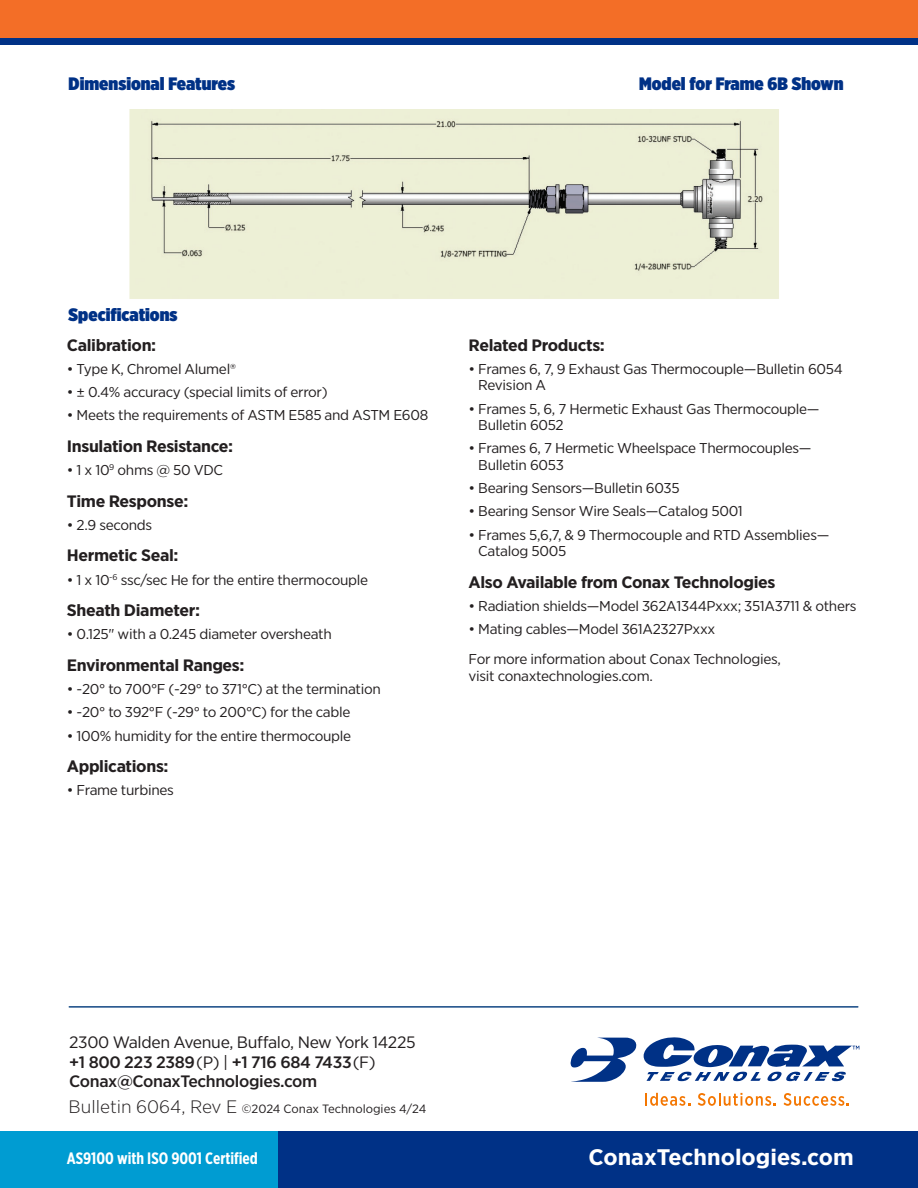
<style>
.page{position:relative;width:918px;height:1188px;background:#fff}
.page>*{position:absolute;margin:0;border:0;box-sizing:border-box;transform-origin:0 0}
.t1{font:700 22.5px "Gotham Narrow";color:#fff;scale:1.1 1}
.t2{font:900 18px "Gotham X Narrow";color:#003186;scale:1.1 1}
.t3{font:700 16.5px "Gotham Narrow";letter-spacing:-.02em;color:#231f20;scale:1.1 1}
.t4{font:500 16.5px/19.8px "Gotham Narrow";letter-spacing:-.02em;color:#231f20;scale:1.1 1}
.t5{font:700 16.5px "Gotham X Narrow";color:#fff}
.t6{font:14.25px/16.5px "Gotham Narrow";letter-spacing:-.02em;color:#231f20;scale:1.1 1}
.t7{font:12px "Gotham Narrow";color:#231f20;scale:1.1 1}
.s1{font-weight:400}
.s2{font-weight:300;font-size:18px}
</style>
<div class="page">
<img style="left:129px;top:109px;width:650px;height:190px">
<div style="left:0;top:1132px;width:918px;height:56px;background:#003186"></div>
<div style="left:0;top:1132px;width:278px;height:56px;background:#009cd2"></div>
<hr style="left:69px;top:1006px;width:789px;height:2px;background:#114683">
<div style="left:0;top:0;width:918px;height:45px;background:#f36e27"></div>
<div style="left:0;top:38px;width:918px;height:7px;background:#003186"></div>
<svg style="left:571px;top:1038px;width:66px;height:44px"></svg>
<svg style="left:644px;top:1037px;width:215px;height:44px"></svg>
<svg style="left:645px;top:1093px;width:45px;height:13px"></svg>
<svg style="left:698px;top:1093px;width:78px;height:13px"></svg>
<svg style="left:784px;top:1093px;width:65px;height:13px"></svg>
<p class="t2" style="left:69px;top:72px;width:153px">Dimensional Features</p>
<p class="t2" style="left:639px;top:72px;width:187px">Model for Frame 6B Shown</p>
<p class="t2" style="left:69px;top:303px;width:101px">Specifications</p>
<p class="t3" style="left:67px;top:334px;width:83px">Calibration:</p>
<p class="t6" style="left:67px;top:360px;width:155px">• Type K, Chromel Alumel®</p>
<p class="t6" style="left:67px;top:384px;width:239px">• ± 0.4% accuracy (special limits of error)</p>
<p class="t6" style="left:67px;top:407px;width:330px">• Meets the requirements of ASTM E585 and ASTM E608</p>
<p class="t3" style="left:67px;top:436px;width:153px">Insulation Resistance:</p>
<p class="t6" style="left:67px;top:462px;width:144px">• 1 x 10<sup>9</sup> ohms @ 50 VDC</p>
<p class="t3" style="left:67px;top:490px;width:112px">Time Response:</p>
<p class="t6" style="left:67px;top:516px;width:79px">• 2.9 seconds</p>
<p class="t3" style="left:67px;top:545px;width:103px">Hermetic Seal:</p>
<p class="t6" style="left:67px;top:571px;width:275px">• 1 x 10<sup>-6</sup> ssc/sec He for the entire thermocouple</p>
<p class="t3" style="left:67px;top:600px;width:123px">Sheath Diameter:</p>
<p class="t6" style="left:67px;top:626px;width:242px">• 0.125" with a 0.245 diameter oversheath</p>
<p class="t3" style="left:67px;top:655px;width:163px">Environmental Ranges:</p>
<p class="t6" style="left:67px;top:681px;width:287px">• -20° to 700°F (-29° to 371°C) at the termination</p>
<p class="t6" style="left:67px;top:704px;width:259px">• -20° to 392°F (-29° to 200°C) for the cable</p>
<p class="t6" style="left:67px;top:727px;width:260px">• 100% humidity for the entire thermocouple</p>
<p class="t3" style="left:67px;top:756px;width:94px">Applications:</p>
<p class="t6" style="left:67px;top:782px;width:99px">• Frame turbines</p>
<p class="t3" style="left:469px;top:334px;width:125px">Related Products:</p>
<p class="t6" style="left:478px;top:360px;width:333px;text-indent:-10px">• Frames 6, 7, 9 Exhaust Gas Thermocouple—Bulletin 6054<br>Revision A</p>
<p class="t6" style="left:478px;top:400px;width:312px;text-indent:-10px">• Frames 5, 6, 7 Hermetic Exhaust Gas Thermocouple—<br>Bulletin 6052</p>
<p class="t6" style="left:478px;top:440px;width:304px;text-indent:-10px">• Frames 6, 7 Hermetic Wheelspace Thermocouples—<br>Bulletin 6053</p>
<p class="t6" style="left:469px;top:480px;width:193px">• Bearing Sensors—Bulletin 6035</p>
<p class="t6" style="left:469px;top:503px;width:251px">• Bearing Sensor Wire Seals—Catalog 5001</p>
<p class="t6" style="left:478px;top:526px;width:321px;text-indent:-10px">• Frames 5,6,7, &amp; 9 Thermocouple and RTD Assemblies—<br>Catalog 5005</p>
<p class="t3" style="left:469px;top:571px;width:280px">Also Available from Conax Technologies</p>
<p class="t6" style="left:469px;top:597px;width:354px">• Radiation shields—Model 362A1344Pxxx; 351A3711 &amp; others</p>
<p class="t6" style="left:469px;top:621px;width:226px">• Mating cables—Model 361A2327Pxxx</p>
<p class="t6" style="left:469px;top:651px;width:286px">For more information about Conax Technologies, visit conaxtechnologies.com.</p>
<p class="t4" style="left:69px;top:1032px;width:316px"><span class="s1">2300 Walden Avenue, Buffalo, New York 14225 </span>+1 800 223 2389<span class="s1">(P) |</span> +1 716 684 7433<span class="s1">(F)<br></span>Conax@ConaxTechnologies.com</p>
<p class="t7" style="left:69px;top:1102px;width:327px"><span class="s2">Bulletin 6064, Rev E</span> ©2024 Conax Technologies 4/24</p>
<p class="t5" style="left:67px;top:1148px;width:193px">AS9100 with ISO 9001 Certified</p>
<p class="t1" style="left:588px;top:1142px;width:243px">ConaxTechnologies.com</p>
</div>
